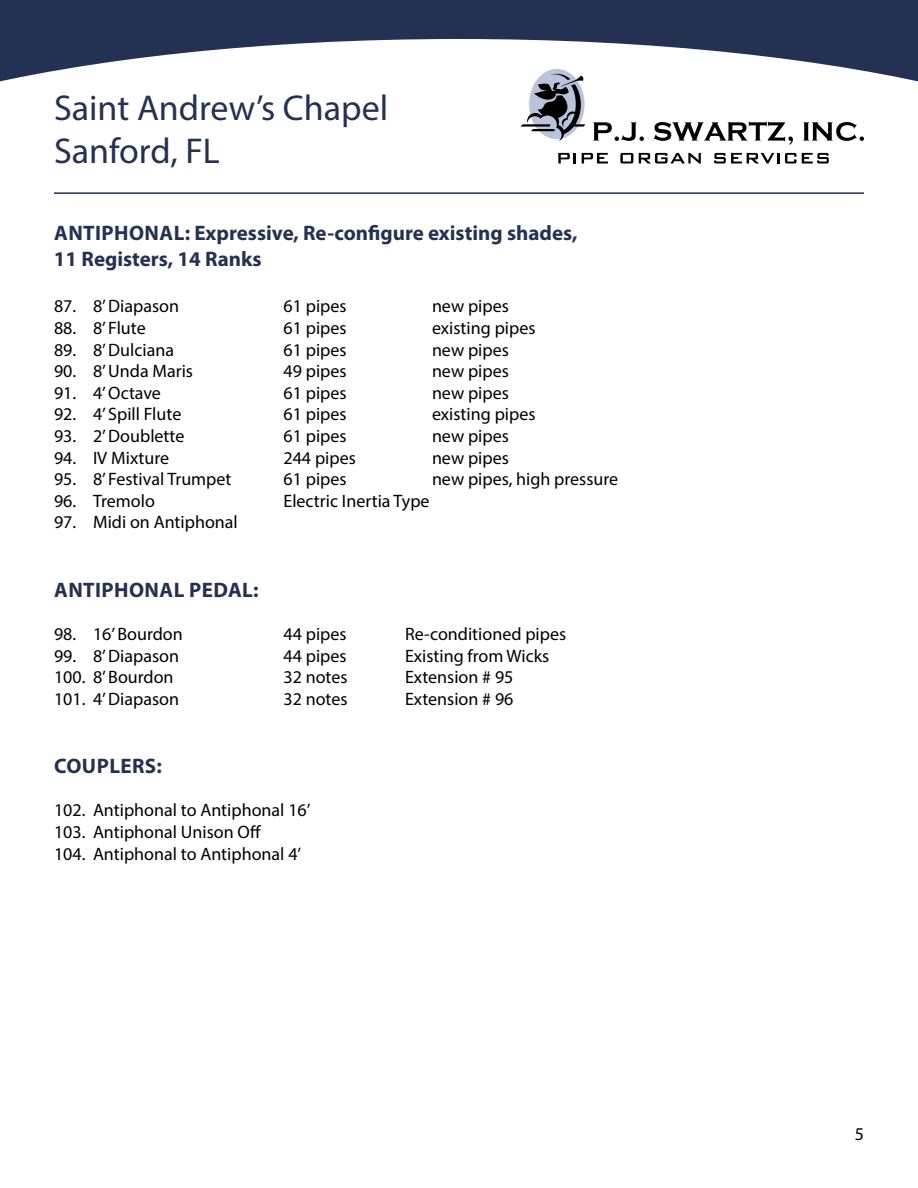
<style>
.page{position:relative;width:918px;height:1188px;background:#fff}
.page>*{position:absolute;margin:0;border:0;box-sizing:border-box;transform-origin:0 0}
.t1{font:36px/43.2px "Myriad Pro";color:#243153}
.t2{font:700 21px/25.2px "Myriad Pro";color:#243153}
.t3{font:700 21px "Myriad Pro";letter-spacing:.02em;color:#243153}
.t4{font:18px/21.6px "Myriad Pro";color:#000}
</style>
<div class="page">
<div style="left:0;top:0;width:918px;height:134px;background:#243153"></div>
<svg style="left:0;top:39px;width:918px;height:125px;fill:#fff"></svg>
<svg style="left:520px;top:72px;width:65px;height:69px;background:#989ca5"></svg>
<svg style="left:593px;top:122px;width:51px;height:19px"></svg>
<svg style="left:654px;top:121px;width:139px;height:24px"></svg>
<svg style="left:803px;top:122px;width:61px;height:19px"></svg>
<svg style="left:558px;top:153px;width:18px;height:11px"></svg>
<svg style="left:582px;top:153px;width:26px;height:11px"></svg>
<svg style="left:620px;top:153px;width:13px;height:11px"></svg>
<svg style="left:639px;top:153px;width:62px;height:11px"></svg>
<svg style="left:714px;top:153px;width:115px;height:11px"></svg>
<hr style="left:54px;top:192px;width:810px;height:2px;background:#243153">
<h1 class="t1" style="left:54px;top:86px;width:336px">Saint Andrew’s Chapel<br>Sanford, FL</h1>
<p class="t2" style="left:54px;top:220px;width:525px">ANTIPHONAL: Expressive, Re-configure existing shades,<br>11 Registers, 14 Ranks</p>
<p class="t4" style="left:54px;top:295px;width:127px">87. 8’ Diapason</p>
<p class="t4" style="left:284px;top:295px;width:65px">61 pipes</p>
<p class="t4" style="left:432px;top:295px;width:78px">new pipes</p>
<p class="t4" style="left:54px;top:317px;width:93px">88. 8’ Flute</p>
<p class="t4" style="left:284px;top:317px;width:65px">61 pipes</p>
<p class="t4" style="left:432px;top:317px;width:105px">existing pipes</p>
<p class="t4" style="left:54px;top:338px;width:122px">89. 8’ Dulciana</p>
<p class="t4" style="left:284px;top:338px;width:65px">61 pipes</p>
<p class="t4" style="left:432px;top:338px;width:78px">new pipes</p>
<p class="t4" style="left:54px;top:360px;width:141px">90. 8’ Unda Maris</p>
<p class="t4" style="left:284px;top:360px;width:65px">49 pipes</p>
<p class="t4" style="left:432px;top:360px;width:78px">new pipes</p>
<p class="t4" style="left:54px;top:382px;width:108px">91. 4’ Octave</p>
<p class="t4" style="left:284px;top:382px;width:65px">61 pipes</p>
<p class="t4" style="left:432px;top:382px;width:78px">new pipes</p>
<p class="t4" style="left:54px;top:403px;width:129px">92. 4’ Spill Flute</p>
<p class="t4" style="left:284px;top:403px;width:65px">61 pipes</p>
<p class="t4" style="left:432px;top:403px;width:105px">existing pipes</p>
<p class="t4" style="left:54px;top:425px;width:132px">93. 2’ Doublette</p>
<p class="t4" style="left:284px;top:425px;width:65px">61 pipes</p>
<p class="t4" style="left:432px;top:425px;width:78px">new pipes</p>
<p class="t4" style="left:54px;top:446px;width:117px">94. IV Mixture</p>
<p class="t4" style="left:284px;top:446px;width:74px">244 pipes</p>
<p class="t4" style="left:432px;top:446px;width:78px">new pipes</p>
<p class="t4" style="left:54px;top:468px;width:179px">95. 8’ Festival Trumpet</p>
<p class="t4" style="left:284px;top:468px;width:65px">61 pipes</p>
<p class="t4" style="left:432px;top:468px;width:188px">new pipes, high pressure</p>
<p class="t4" style="left:54px;top:490px;width:102px">96. Tremolo</p>
<p class="t4" style="left:284px;top:490px;width:148px">Electric Inertia Type</p>
<p class="t4" style="left:54px;top:511px;width:185px">97. Midi on Antiphonal</p>
<p class="t3" style="left:54px;top:576px;width:206px">ANTIPHONAL PEDAL:</p>
<p class="t4" style="left:54px;top:623px;width:130px">98. 16’ Bourdon</p>
<p class="t4" style="left:284px;top:623px;width:65px">44 pipes</p>
<p class="t4" style="left:405px;top:623px;width:163px">Re-conditioned pipes</p>
<p class="t4" style="left:54px;top:644px;width:127px">99. 8’ Diapason</p>
<p class="t4" style="left:284px;top:644px;width:65px">44 pipes</p>
<p class="t4" style="left:405px;top:644px;width:146px">Existing from Wicks</p>
<p class="t4" style="left:54px;top:666px;width:121px">100. 8’ Bourdon</p>
<p class="t4" style="left:284px;top:666px;width:66px">32 notes</p>
<p class="t4" style="left:405px;top:666px;width:110px">Extension # 95</p>
<p class="t4" style="left:54px;top:688px;width:127px">101. 4’ Diapason</p>
<p class="t4" style="left:284px;top:688px;width:66px">32 notes</p>
<p class="t4" style="left:405px;top:688px;width:110px">Extension # 96</p>
<p class="t3" style="left:54px;top:752px;width:109px">COUPLERS:</p>
<p class="t4" style="left:54px;top:799px;width:258px">102. Antiphonal to Antiphonal 16’<br>103. Antiphonal Unison Off<br>104. Antiphonal to Antiphonal 4’</p>
<p class="t4" style="left:855px;top:1123px;width:11px">5</p>
</div>
